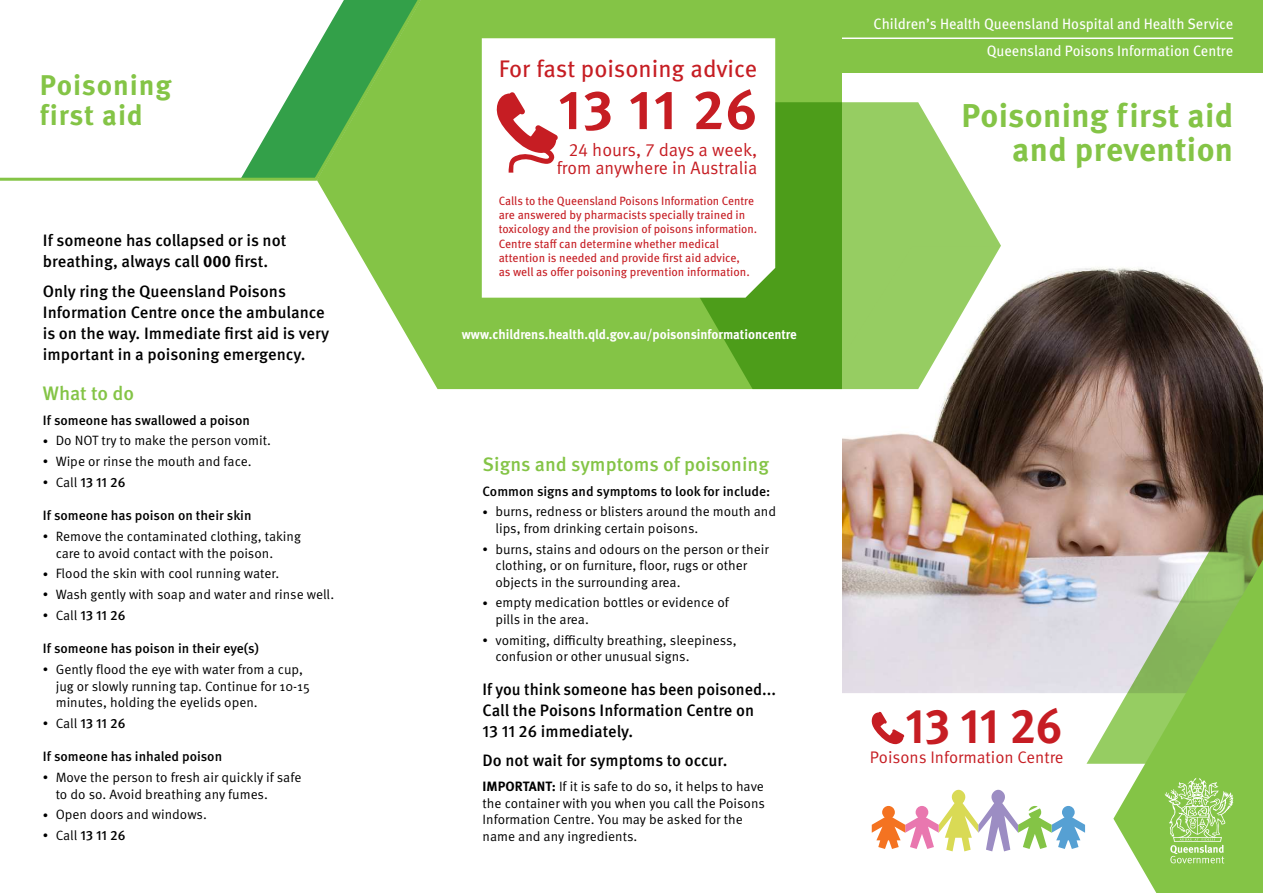
<style>
.page{position:relative;width:1263px;height:893px;background:#fff}
.page>*{position:absolute;margin:0;border:0;box-sizing:border-box;transform-origin:0 0}
.t1{font:700 55.5px "Meta OT";color:#c61d23}
.t2{font:700 48.9px "Meta OT";color:#c61d23;scale:.95 1}
.t3{font:700 33px/34.5px "Meta OT";letter-spacing:.01em;color:#84c446;text-align:right}
.t4{font:700 28.5px/30px "Meta OT";letter-spacing:.03em;color:#84c446}
.t5{font:24px "Meta OT";color:#c61d23}
.t6{font:500 19.5px "Meta OT";color:#84c446}
.t7{font:18px/18px "Meta OT Norm";letter-spacing:-.005em;color:#c61d23;text-align:right}
.t8{font:16.8px "Meta OT Norm";color:#c61d23}
.t9{font:500 16.5px/21px "Meta OT";color:#000}
.t10{font:15px/27px "Meta OT";color:#fff;text-align:right;scale:.96 1}
.t11{font:13.5px/16.5px "Meta OT Norm";color:#000}
.t12{font:500 13.5px "Meta OT";color:#000}
.t13{font:700 13.5px "Meta OT";color:#fff;scale:.95 1}
.t14{font:12px/14.2px "Meta OT";color:#c61d23;scale:.96 1}
.s1{font-weight:700}
.s2{font-size:10.5px}
.s3{font-family:"Meta OT Norm";font-weight:400;font-size:10.5px}
.s4{font-family:"Meta OT Norm";font-weight:400}
.s5{font-family:"Meta OT";font-weight:700}
</style>
<div class="page">
<img style="left:842px;top:267px;width:421px;height:426px">
<svg style="left:318px;top:0;width:524px;height:389px;fill:#84c446"></svg>
<div style="left:841px;top:0;width:422px;height:72px;background:#84c446"></div>
<svg style="left:872px;top:790px;width:213px;height:61px"></svg>
<hr style="left:842px;top:38px;width:391px;height:1px;background:#fff">
<svg style="left:0;top:0;width:485px;height:182px"></svg>
<svg style="left:670px;top:102px;width:331px;height:287px;background:#88be5b"></svg>
<svg style="left:482px;top:38px;width:293px;height:260px"></svg>
<svg style="left:494px;top:92px;width:64px;height:81px"></svg>
<svg style="left:871px;top:712px;width:33px;height:32px"></svg>
<svg style="left:1086px;top:454px;width:177px;height:310px;background:#9d8f7e"></svg>
<svg style="left:1113px;top:560px;width:150px;height:333px;background:#9cc970"></svg>
<svg style="left:1165px;top:778px;width:68px;height:85px;background:#a1d172"></svg>
<h3 class="t4" style="left:40px;top:73px;width:133px">Poisoning first aid</h3>
<p class="t9" style="left:43px;top:231px;width:245px">If someone has collapsed or is not breathing, always call <span class="s1">000</span> first.</p>
<p class="t9" style="left:43px;top:282px;width:288px">Only ring the Queensland Poisons Information Centre once the ambulance is on the way. Immediate first aid is very important in a poisoning emergency.</p>
<h3 class="t6" style="left:43px;top:384px;width:93px">What to do</h3>
<p class="t12" style="left:43px;top:414px;width:209px">If someone has swallowed a poison</p>
<p class="t11" style="left:43px;top:433px;width:230px"><span class="s2">•</span> Do NOT try to make the person vomit.</p>
<p class="t11" style="left:43px;top:454px;width:210px"><span class="s2">•</span> Wipe or rinse the mouth and face.</p>
<p class="t12" style="left:43px;top:476px;width:84px"><span class="s3">•</span> <span class="s4">Call</span> 13 11 26</p>
<p class="t12" style="left:43px;top:510px;width:210px">If someone has poison on their skin</p>
<p class="t11" style="left:56px;top:529px;width:247px;text-indent:-13px"><span class="s2">•</span> Remove the contaminated clothing, taking care to avoid contact with the poison.</p>
<p class="t11" style="left:43px;top:566px;width:238px"><span class="s2">•</span> Flood the skin with cool running water.</p>
<p class="t11" style="left:43px;top:587px;width:293px"><span class="s2">•</span> Wash gently with soap and water and rinse well.</p>
<p class="t12" style="left:43px;top:609px;width:84px"><span class="s3">•</span> <span class="s4">Call</span> 13 11 26</p>
<p class="t12" style="left:43px;top:643px;width:217px">If someone has poison in their eye(s)</p>
<p class="t11" style="left:56px;top:662px;width:256px;text-indent:-13px"><span class="s2">•</span> Gently flood the eye with water from a cup, jug or slowly running tap. Continue for 10-15 minutes, holding the eyelids open.</p>
<p class="t12" style="left:43px;top:717px;width:84px"><span class="s3">•</span> <span class="s4">Call</span> 13 11 26</p>
<p class="t12" style="left:43px;top:751px;width:181px">If someone has inhaled poison</p>
<p class="t11" style="left:56px;top:770px;width:247px;text-indent:-13px"><span class="s2">•</span> Move the person to fresh air quickly if safe to do so. Avoid breathing any fumes.</p>
<p class="t11" style="left:43px;top:807px;width:166px"><span class="s2">•</span> Open doors and windows.</p>
<p class="t12" style="left:43px;top:830px;width:84px"><span class="s3">•</span> <span class="s4">Call</span> 13 11 26</p>
<h3 class="t5" style="left:499px;top:59px;width:260px">For fast poisoning advice</h3>
<h1 class="t1" style="left:558px;top:87px;width:200px">13 11 26</h1>
<h3 class="t7" style="left:557px;top:142px;width:202px">24 hours, 7 days a week, from anywhere in Australia</h3>
<p class="t14" style="left:499px;top:195px;width:271px">Calls to the Queensland Poisons Information Centre are answered by pharmacists specially trained in toxicology and the provision of poisons information.<br>Centre staff can determine whether medical attention is needed and provide first aid advice,<br>as well as offer poisoning prevention information.</p>
<p class="t13" style="left:462px;top:329px;width:354px">www.childrens.health.qld.gov.au/poisonsinformationcentre</p>
<h3 class="t6" style="left:483px;top:455px;width:288px">Signs and symptoms of poisoning</h3>
<p class="t12" style="left:483px;top:485px;width:289px">Common signs and symptoms to look for include:</p>
<p class="t11" style="left:495px;top:504px;width:282px;text-indent:-13px"><span class="s2">•</span> burns, redness or blisters around the mouth and lips, from drinking certain poisons.</p>
<p class="t11" style="left:495px;top:542px;width:275px;text-indent:-13px"><span class="s2">•</span> burns, stains and odours on the person or their clothing, or on furniture, floor, rugs or other objects in the surrounding area.</p>
<p class="t11" style="left:495px;top:595px;width:235px;text-indent:-13px"><span class="s2">•</span> empty medication bottles or evidence of pills in the area.</p>
<p class="t11" style="left:495px;top:633px;width:243px;text-indent:-13px"><span class="s2">•</span> vomiting, difficulty breathing, sleepiness, confusion or other unusual signs.</p>
<p class="t9" style="left:483px;top:680px;width:295px">If you think someone has been poisoned...<br>Call the Poisons Information Centre on<br>13 11 26 immediately.</p>
<p class="t9" style="left:483px;top:751px;width:246px">Do not wait for symptoms to occur.</p>
<p class="t11" style="left:483px;top:779px;width:284px"><span class="s5">IMPORTANT:</span> If it is safe to do so, it helps to have the container with you when you call the Poisons Information Centre. You may be asked for the name and any ingredients.</p>
<p class="t10" style="left:874px;top:12px;width:376px">Children’s Health Queensland Hospital and Health Service<br>Queensland Poisons Information Centre</p>
<h3 class="t3" style="left:962px;top:101px;width:273px">Poisoning first aid and prevention</h3>
<h2 class="t2" style="left:906px;top:705px;width:167px">13 11 26</h2>
<p class="t8" style="left:870px;top:750px;width:195px">Poisons Information Centre</p>
</div>
